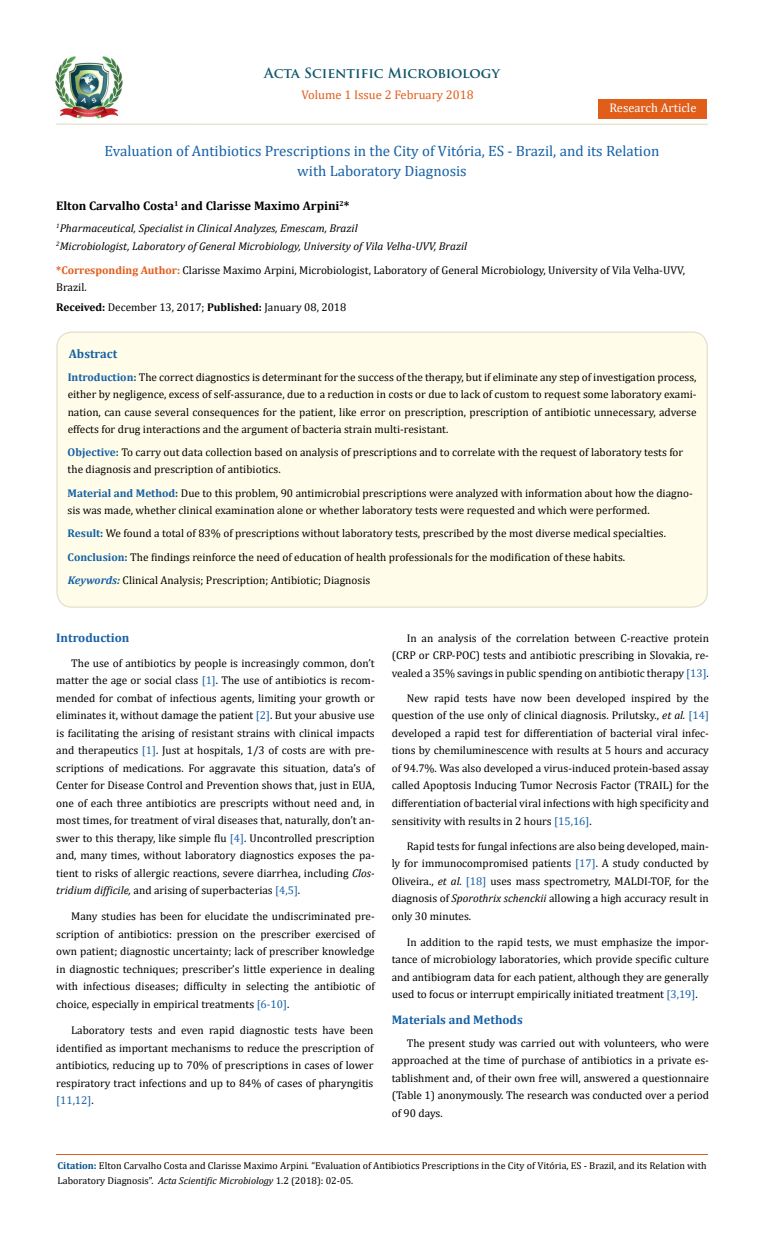
<style>
.page{position:relative;width:764px;height:1243px;background:#fff}
.page>*{position:absolute;margin:0;border:0;box-sizing:border-box;transform-origin:0 0}
.t1{font:15px/20px "Cambria";color:#1560a6;text-align:center}
.t2{font:700 13.75px "Trajan Pro";letter-spacing:-.005em;color:#0e546a}
.t3{font:700 12.5px "Cambria";color:#000}
.t4{font:700 12.5px "Cambria";color:#1560a6}
.t5{font:12.5px "Cambria";color:#e05d1a}
.t6{font:12.5px "Cambria";color:#fff}
.t7{font:11.25px/17.5px "Cambria";color:#000;text-align:justify}
.t8{font:italic 11.25px/17.5px "Cambria";color:#000}
.t9{font:10px/15px "Cambria";color:#000}
.s1{font-weight:700;color:#e05d1a}
.s2{font-weight:700}
.s3{font-weight:700;color:#1560a6}
.s4{font-weight:700;color:#0e546a}
.s5{font-weight:700;font-style:italic;color:#1560a6}
.s6{font-weight:700;font-style:italic;color:#0e546a}
.s7{color:#1560a6}
.s8{font-style:italic}
.s9{font-weight:700;color:#035089}
</style>
<div class="page">
<img style="left:56px;top:57px;width:66px;height:61px">
<div style="left:599px;top:99px;width:108px;height:20px;background:#e05d1a"></div>
<hr style="left:56px;top:1154px;width:651px;height:1px;background:#e05d1a">
<hr style="left:56px;top:123px;width:651px;height:2px;background:#e2e0cd">
<div style="left:57px;top:332px;width:650px;height:275px;background:#fffde9;border-radius:15px"></div>
<p class="t2" style="left:264px;top:64px;width:237px">Acta Scientific Microbiology</p>
<p class="t5" style="left:301px;top:88px;width:174px">Volume 1 Issue 2 February 2018</p>
<p class="t6" style="left:609px;top:100px;width:89px">Research Article</p>
<h1 class="t1" style="left:105px;top:141px;width:556px">Evaluation of Antibiotics Prescriptions in the City of Vitória, ES - Brazil, and its Relation with Laboratory Diagnosis</h1>
<p class="t3" style="left:56px;top:197px;width:295px">Elton Carvalho Costa<sup>1</sup> and Clarisse Maximo Arpini<sup>2</sup>*</p>
<p class="t8" style="left:56px;top:219px;width:412px"><sup>1</sup>Pharmaceutical, Specialist in Clinical Analyzes, Emescam, Brazil<br><sup>2</sup>Microbiologist, Laboratory of General Microbiology, University of Vila Velha-UVV, Brazil</p>
<p class="t7" style="left:56px;top:261px;width:630px"><span class="s1">*Corresponding Author:</span> Clarisse Maximo Arpini, Microbiologist, Laboratory of General Microbiology, University of Vila Velha-UVV,<br>Brazil.</p>
<p class="t7" style="left:56px;top:298px;width:292px"><span class="s2">Received:</span> December 13, 2017; <span class="s2">Published:</span> January 08, 2018</p>
<p class="t4" style="left:69px;top:345px;width:50px">Abstract</p>
<p class="t7" style="left:68px;top:368px;width:630px"><span class="s3">Introduction</span><span class="s4">:</span> The correct diagnostics is determinant for the success of the therapy, but if eliminate any step of investigation process, either by negligence, excess of self-assurance, due to a reduction in costs or due to lack of custom to request some laboratory exami&shy;nation, can cause several consequences for the patient, like error on prescription, prescription of antibiotic unnecessary, adverse effects for drug interactions and the argument of bacteria strain multi-resistant.</p>
<p class="t7" style="left:68px;top:443px;width:617px"><span class="s3">Objective</span><span class="s4">:</span> To carry out data collection based on analysis of prescriptions and to correlate with the request of laboratory tests for the diagnosis and prescription of antibiotics.</p>
<p class="t7" style="left:68px;top:484px;width:626px"><span class="s3">Material and Method</span><span class="s4">:</span> Due to this problem, 90 antimicrobial prescriptions were analyzed with information about how the diagno&shy;sis was made, whether clinical examination alone or whether laboratory tests were requested and which were performed.</p>
<p class="t7" style="left:68px;top:521px;width:600px;line-height:24px"><span class="s3">Result</span><span class="s4">:</span> We found a total of 83% of prescriptions without laboratory tests, prescribed by the most diverse medical specialties.<br><span class="s3">Conclusion</span><span class="s4">:</span> The findings reinforce the need of education of health professionals for the modification of these habits.</p>
<p class="t7" style="left:68px;top:572px;width:304px"><span class="s5">Keywords</span><span class="s6">:</span> Clinical Analysis; Prescription; Antibiotic; Diagnosis</p>
<p class="t4" style="left:56px;top:629px;width:75px">Introduction</p>
<p class="t7" style="left:56px;top:654px;width:320px;text-indent:15px">The use of antibiotics by people is increasingly common, don’t matter the age or social class <span class="s7">[1]</span>. The use of antibiotics is recom&shy;mended for combat of infectious agents, limiting your growth or eliminates it, without damage the patient <span class="s7">[2]</span>. But your abusive use is facilitating the arising of resistant strains with clinical impacts and therapeutics <span class="s7">[1]</span>. Just at hospitals, 1/3 of costs are with pre&shy;scriptions of medications. For aggravate this situation, data’s of Center for Disease Control and Prevention shows that, just in EUA, one of each three antibiotics are prescripts without need and, in most times, for treatment of viral diseases that, naturally, don’t an&shy;swer to this therapy, like simple flu <span class="s7">[4]</span>. Uncontrolled prescription and, many times, without laboratory diagnostics exposes the pa&shy;tient to risks of allergic reactions, severe diarrhea, including <span class="s8">Clos&shy;tridium difficile,</span> and arising of superbacterias <span class="s7">[4,5]</span>.</p>
<p class="t7" style="left:56px;top:907px;width:320px;text-indent:15px">Many studies has been for elucidate the undiscriminated pre&shy;scription of antibiotics: pression on the prescriber exercised of own patient; diagnostic uncertainty; lack of prescriber knowledge in diagnostic techniques; prescriber’s little experience in dealing with infectious diseases; difficulty in selecting the antibiotic of choice, especially in empirical treatments <span class="s7">[6-10]</span>.</p>
<p class="t7" style="left:56px;top:1021px;width:319px;text-indent:15px">Laboratory tests and even rapid diagnostic tests have been identified as important mechanisms to reduce the prescription of antibiotics, reducing up to 70% of prescriptions in cases of lower respiratory tract infections and up to 84% of cases of pharyngitis <span class="s7">[11,12]</span>.</p>
<p class="t7" style="left:392px;top:629px;width:319px;text-indent:15px">In an analysis of the correlation between C-reactive protein (CRP or CRP-POC) tests and antibiotic prescribing in Slovakia, re&shy;vealed a 35% savings in public spending on antibiotic therapy <span class="s7">[13]</span>.</p>
<p class="t7" style="left:392px;top:689px;width:319px;text-indent:15px">New rapid tests have now been developed inspired by the question of the use only of clinical diagnosis. Prilutsky., <span class="s8">et al.</span> <span class="s7">[14] </span>developed a rapid test for differentiation of bacterial viral infec&shy;tions by chemiluminescence with results at 5 hours and accuracy of 94.7%. Was also developed a virus-induced protein-based assay called Apoptosis Inducing Tumor Necrosis Factor (TRAIL) for the differentiation of bacterial viral infections with high specificity and sensitivity with results in 2 hours <span class="s7">[15,16]</span>.</p>
<p class="t7" style="left:392px;top:837px;width:319px;text-indent:15px">Rapid tests for fungal infections are also being developed, main&shy;ly for immunocompromised patients <span class="s7">[17]</span>. A study conducted by Oliveira., <span class="s8">et al.</span> <span class="s7">[18]</span> uses mass spectrometry, MALDI-TOF, for the diagnosis of <span class="s8">Sporothrix schenckii</span> allowing a high accuracy result in only 30 minutes.</p>
<p class="t7" style="left:392px;top:933px;width:319px;text-indent:15px">In addition to the rapid tests, we must emphasize the impor&shy;tance of microbiology laboratories, which provide specific culture and antibiogram data for each patient, although they are generally used to focus or interrupt empirically initiated treatment <span class="s7">[3,19]</span>.</p>
<p class="t4" style="left:392px;top:1010px;width:133px">Materials and Methods</p>
<p class="t7" style="left:392px;top:1034px;width:319px;text-indent:15px">The present study was carried out with volunteers, who were approached at the time of purchase of antibiotics in a private es&shy;tablishment and, of their own free will, answered a questionnaire (Table 1) anonymously. The research was conducted over a period of 90 days.</p>
<p class="t9" style="left:57px;top:1158px;width:650px"><span class="s9">Citation:</span> Elton Carvalho Costa and Clarisse Maximo Arpini<span class="s8">.</span> “Evaluation of Antibiotics Prescriptions in the City of Vitória, ES - Brazil, and its Relation with<br>Laboratory Diagnosis”. <span class="s8">Acta Scientific Microbiology</span> 1.2 (2018): 02-05.</p>
</div>
